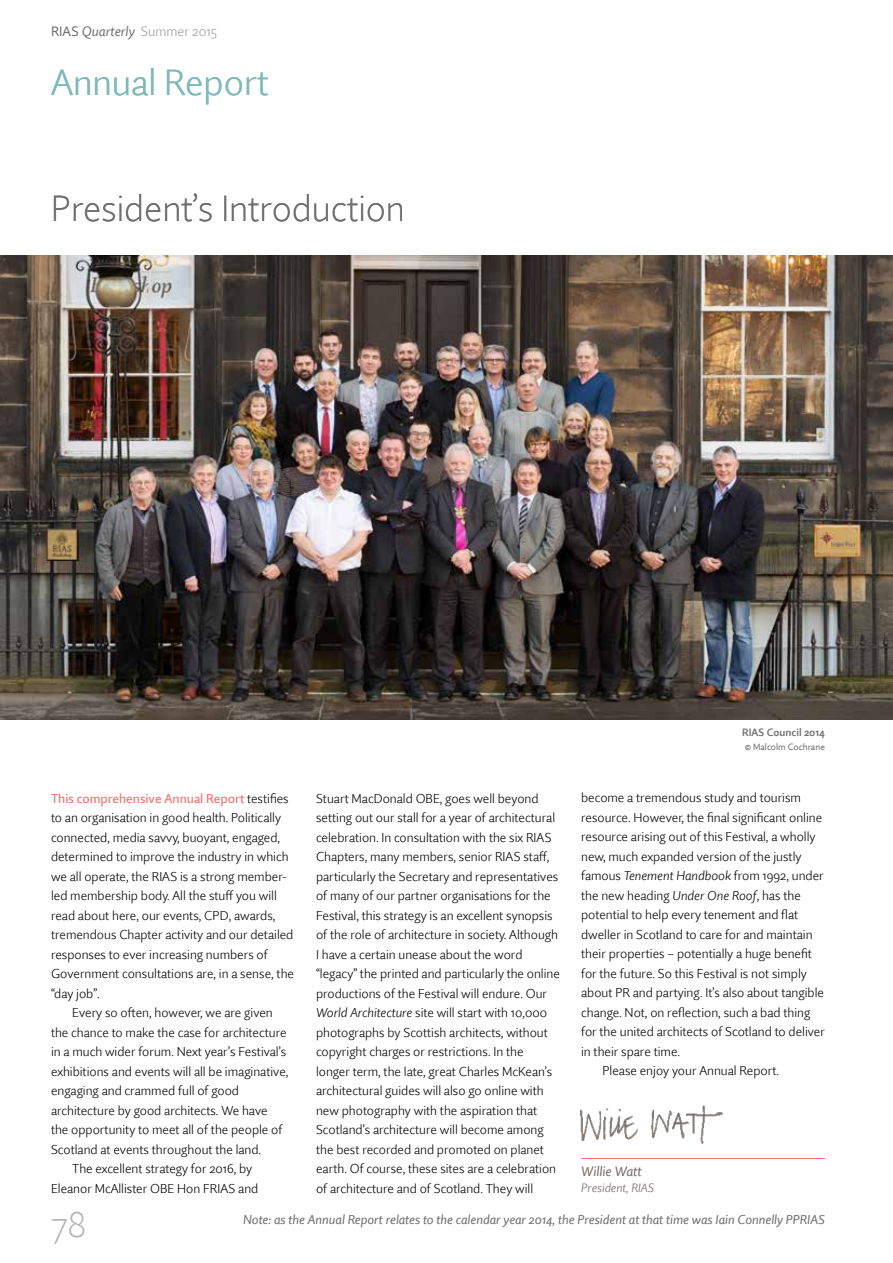
<style>
.page{position:relative;width:893px;height:1263px;background:#fff}
.page>*{position:absolute;margin:0;border:0;box-sizing:border-box;transform-origin:0 0}
.t1{font:200 36px "Quire Sans Pro";color:#706f6f}
.t2{font:300 36px "Quire Sans Pro";color:#7fbaba}
.t3{font:200 36px "Quire Sans Pro";color:#b3b2b2}
.t4{font:300 13.5px "Quire Sans Pro";color:#9d9d9c}
.t5{font:italic 13.5px "Quire Sans Pro";color:#6f6965}
.t6{font:300 12.75px/19.5px "Quire Sans Pro";color:#000}
.t7{font:italic 12.75px "Quire Sans Pro";color:#6b6b6a}
.t8{font:500 12.75px "Quire Sans Pro";color:#ee7674}
.t9{font:italic 300 12px "Quire Sans Pro";color:#6f6965}
.t10{font:600 10.5px "Quire Sans Pro";color:#706f6f}
.t11{font:9px "Quire Sans Pro";color:#706f6f}
.s1{font-weight:400;color:#706f6f}
.s2{font-weight:400;font-style:italic;color:#706f6f}
.s3{font-style:italic}
.s4{font-weight:300;color:#000}
</style>
<div class="page">
<img style="left:0;top:255px;width:893px;height:465px">
<hr style="left:581px;top:1158px;width:244px;height:1px;background:#ee7674">
<img style="left:580px;top:1105px;width:143px;height:39px">
<p class="t4" style="left:51px;top:23px;width:168px"><span class="s1">RIAS</span> <span class="s2">Quarterly</span> Summer 2015</p>
<h1 class="t2" style="left:51px;top:60px;width:219px">Annual Report</h1>
<h1 class="t1" style="left:51px;top:186px;width:355px">President’s Introduction</h1>
<p class="t10" style="left:742px;top:726px;width:84px">RIAS Council 2014</p>
<p class="t11" style="left:745px;top:741px;width:82px">© Malcolm Cochrane</p>
<p class="t6" style="left:316px;top:788px;width:245px">Stuart MacDonald OBE, goes well beyond setting out our stall for a year of architectural celebration. In consultation with the six RIAS Chapters, many members, senior RIAS staff, particularly the Secretary and representatives of many of our partner organisations for the Festival, this strategy is an excellent synopsis of the role of architecture in society. Although I have a certain unease about the word “legacy” the printed and particularly the online productions of the Festival will endure. Our <span class="s3">World Architecture</span> site will start with 10,000 photographs by Scottish architects, without copyright charges or restrictions. In the longer term, the late, great Charles McKean’s architectural guides will also go online with new photography with the aspiration that Scotland’s architecture will become among the best recorded and promoted on planet earth. Of course, these sites are a celebration of architecture and of Scotland. They will</p>
<p class="t6" style="left:581px;top:788px;width:221px">become a tremendous study and tourism</p>
<p class="t8" style="left:51px;top:790px;width:239px">This comprehensive Annual Report <span class="s4">testifies</span></p>
<p class="t6" style="left:51px;top:808px;width:232px">to an organisation in good health. Politically</p>
<p class="t6" style="left:51px;top:827px;width:231px">connected, media savvy, buoyant, engaged,</p>
<p class="t6" style="left:51px;top:847px;width:239px">determined to improve the industry in which</p>
<p class="t6" style="left:51px;top:866px;width:237px">we all operate, the RIAS is a strong member-</p>
<p class="t6" style="left:51px;top:886px;width:227px">led membership body. All the stuff you will</p>
<p class="t6" style="left:51px;top:905px;width:226px">read about here, our events, CPD, awards,</p>
<p class="t6" style="left:51px;top:925px;width:244px">tremendous Chapter activity and our detailed</p>
<p class="t6" style="left:51px;top:944px;width:218px">responses to ever increasing numbers of</p>
<p class="t6" style="left:51px;top:964px;width:245px">Government consultations are, in a sense, the</p>
<p class="t6" style="left:51px;top:983px;width:50px">“day job”.</p>
<p class="t6" style="left:72px;top:1003px;width:202px">Every so often, however, we are given</p>
<p class="t6" style="left:51px;top:1022px;width:237px">the chance to make the case for architecture</p>
<p class="t6" style="left:51px;top:1042px;width:237px">in a much wider forum. Next year’s Festival’s</p>
<p class="t6" style="left:51px;top:1061px;width:239px">exhibitions and events will all be imaginative,</p>
<p class="t6" style="left:51px;top:1081px;width:190px">engaging and crammed full of good</p>
<p class="t6" style="left:51px;top:1100px;width:218px">architecture by good architects. We have</p>
<p class="t6" style="left:51px;top:1120px;width:233px">the opportunity to meet all of the people of</p>
<p class="t6" style="left:51px;top:1139px;width:212px">Scotland at events throughout the land.</p>
<p class="t6" style="left:72px;top:1159px;width:182px">The excellent strategy for 2016, by</p>
<p class="t6" style="left:51px;top:1178px;width:209px">Eleanor McAllister OBE Hon FRIAS and</p>
<p class="t6" style="left:581px;top:808px;width:243px">resource. However, the final significant online</p>
<p class="t6" style="left:581px;top:827px;width:236px">resource arising out of this Festival, a wholly</p>
<p class="t6" style="left:581px;top:847px;width:222px">new, much expanded version of the justly</p>
<p class="t6" style="left:581px;top:866px;width:244px">famous <span class="s3">Tenement Handbook</span> from 1992, under</p>
<p class="t6" style="left:581px;top:886px;width:221px">the new heading <span class="s3">Under One Roof</span>, has the</p>
<p class="t6" style="left:581px;top:905px;width:219px">potential to help every tenement and flat</p>
<p class="t6" style="left:581px;top:925px;width:233px">dweller in Scotland to care for and maintain</p>
<p class="t6" style="left:581px;top:944px;width:232px">their properties – potentially a huge benefit</p>
<p class="t6" style="left:581px;top:964px;width:227px">for the future. So this Festival is not simply</p>
<p class="t6" style="left:581px;top:983px;width:244px">about PR and partying. It’s also about tangible</p>
<p class="t6" style="left:581px;top:1002px;width:231px">change. Not, on reflection, such a bad thing</p>
<p class="t6" style="left:581px;top:1022px;width:245px">for the united architects of Scotland to deliver</p>
<p class="t6" style="left:581px;top:1041px;width:101px">in their spare time.</p>
<p class="t6" style="left:602px;top:1061px;width:178px">Please enjoy your Annual Report.</p>
<p class="t5" style="left:581px;top:1163px;width:62px">Willie Watt</p>
<p class="t9" style="left:581px;top:1181px;width:75px">President, RIAS</p>
<p class="t7" style="left:243px;top:1211px;width:583px">Note: as the Annual Report relates to the calendar year 2014, the President at that time was Iain Connelly PPRIAS</p>
<h1 class="t3" style="left:51px;top:1203px;width:37px">78</h1>
</div>
